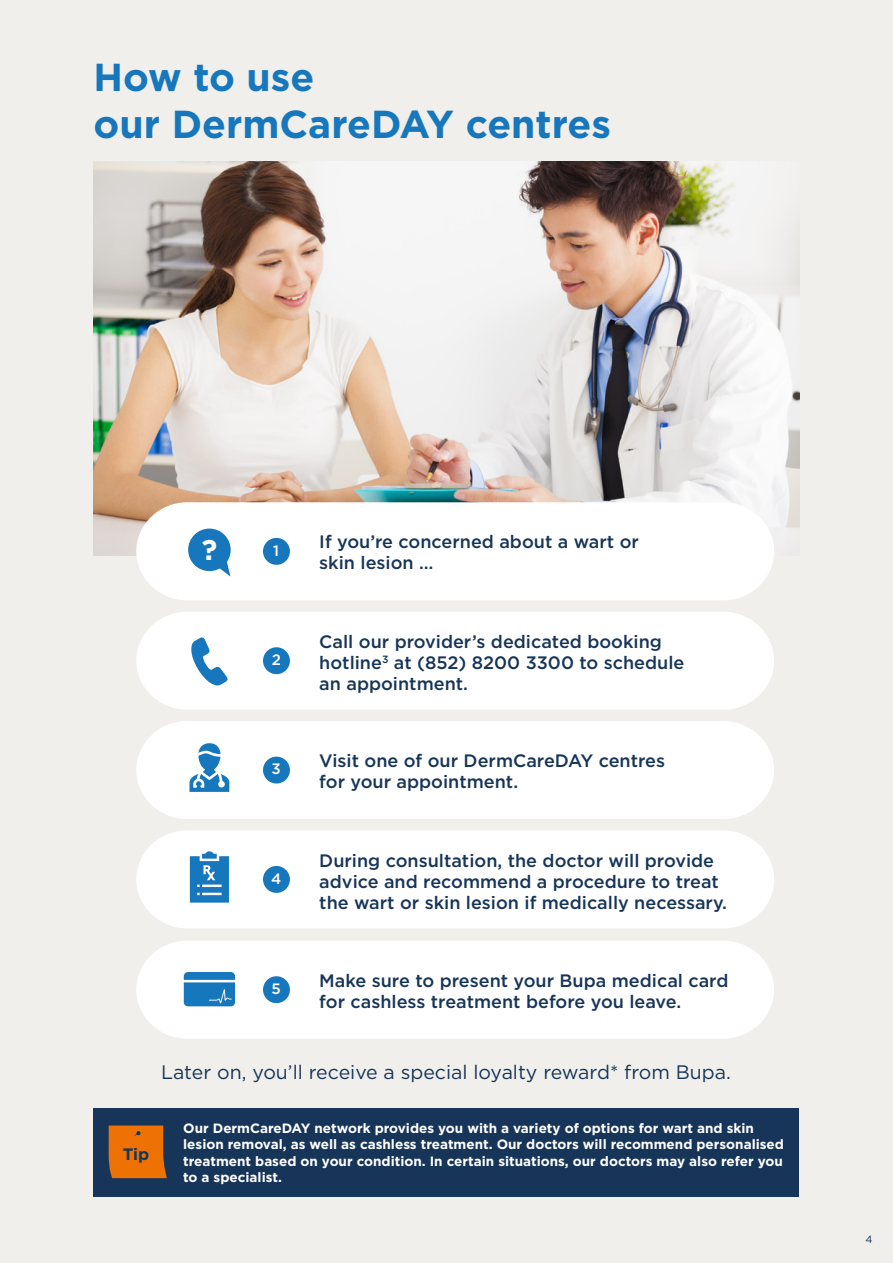
<style>
.page{position:relative;width:893px;height:1263px;background:#f1efeb}
.page>*{position:absolute;margin:0;border:0;box-sizing:border-box;transform-origin:0 0}
.t1{font:700 39px/46.5px "Gotham";color:#1777bd}
.t2{font:700 28.5px "Gotham";color:#fff}
.t3{font:19.5px "Gotham";color:#173558}
.t4{font:500 18px/21px "Gotham";color:#173558}
.t5{font:700 16.5px "Gotham";color:#173558}
.t6{font:500 15px "Gotham";color:#fff}
.t7{font:700 13.5px/16.5px "Gotham";color:#fff}
.t8{font:10.5px "Gotham";color:#173558}
</style>
<div class="page">
<img style="left:94px;top:162px;width:705px;height:394px">
<div style="left:94px;top:1108px;width:705px;height:88px;background:#173558"></div>
<svg style="left:109px;top:1125px;width:58px;height:53px;background:#dd6d09"></svg>
<div style="left:136px;top:612px;width:638px;height:98px;background:#fff"></div>
<div style="left:263px;top:647px;width:27px;height:27px;background:#1777bd;border-radius:50%"></div>
<svg style="left:191px;top:637px;width:37px;height:48px;background:#9fc7e3"></svg>
<div style="left:136px;top:721px;width:638px;height:98px;background:#fff"></div>
<div style="left:263px;top:757px;width:27px;height:26px;background:#1777bd;border-radius:50%"></div>
<svg style="left:189px;top:743px;width:40px;height:49px;background:#8cbcde"></svg>
<div style="left:136px;top:502px;width:638px;height:98px;background:#fff"></div>
<div style="left:263px;top:538px;width:27px;height:27px;background:#1777bd;border-radius:50%"></div>
<div style="left:188px;top:529px;width:43px;height:42px;background:#1777bd;border-radius:50%"></div>
<svg style="left:214px;top:557px;width:16px;height:19px"></svg>
<div style="left:136px;top:941px;width:638px;height:98px;background:#fff"></div>
<div style="left:263px;top:976px;width:27px;height:27px;background:#1777bd;border-radius:50%"></div>
<svg style="left:184px;top:972px;width:51px;height:34px;background:#2f85c3"></svg>
<div style="left:136px;top:830px;width:638px;height:98px;background:#fff"></div>
<div style="left:263px;top:866px;width:27px;height:27px;background:#1777bd;border-radius:50%"></div>
<svg style="left:190px;top:851px;width:39px;height:52px;background:#4692ca"></svg>
<h1 class="t1" style="left:94px;top:54px;width:519px">How to use<br>our DermCareDAY centres</h1>
<h2 class="t2" style="left:202px;top:531px;width:17px">?</h2>
<p class="t6" style="left:273px;top:541px;width:7px">1</p>
<p class="t4" style="left:319px;top:531px;width:321px">If you’re concerned about a wart or skin lesion …</p>
<p class="t6" style="left:272px;top:650px;width:11px">2</p>
<p class="t6" style="left:272px;top:759px;width:11px">3</p>
<p class="t4" style="left:319px;top:630px;width:367px">Call our provider’s dedicated booking hotline<sup>3</sup> at (852) 8200 3300 to schedule an appointment.</p>
<p class="t4" style="left:319px;top:750px;width:347px">Visit one of our DermCareDAY centres for your appointment.</p>
<p class="t6" style="left:271px;top:869px;width:12px">4</p>
<p class="t4" style="left:319px;top:850px;width:409px">During consultation, the doctor will provide advice and recommend a procedure to treat the wart or skin lesion if medically necessary.</p>
<p class="t6" style="left:272px;top:979px;width:11px">5</p>
<p class="t4" style="left:319px;top:969px;width:411px">Make sure to present your Bupa medical card for cashless treatment before you leave.</p>
<p class="t3" style="left:161px;top:1060px;width:571px">Later on, you’ll receive a special loyalty reward* from Bupa.</p>
<p class="t5" style="left:123px;top:1143px;width:28px">Tip</p>
<p class="t7" style="left:183px;top:1119px;width:602px">Our DermCareDAY network provides you with a variety of options for wart and skin lesion removal, as well as cashless treatment. Our doctors will recommend personalised treatment based on your condition. In certain situations, our doctors may also refer you to a specialist.</p>
<p class="t8" style="left:865px;top:1232px;width:9px">4</p>
</div>
